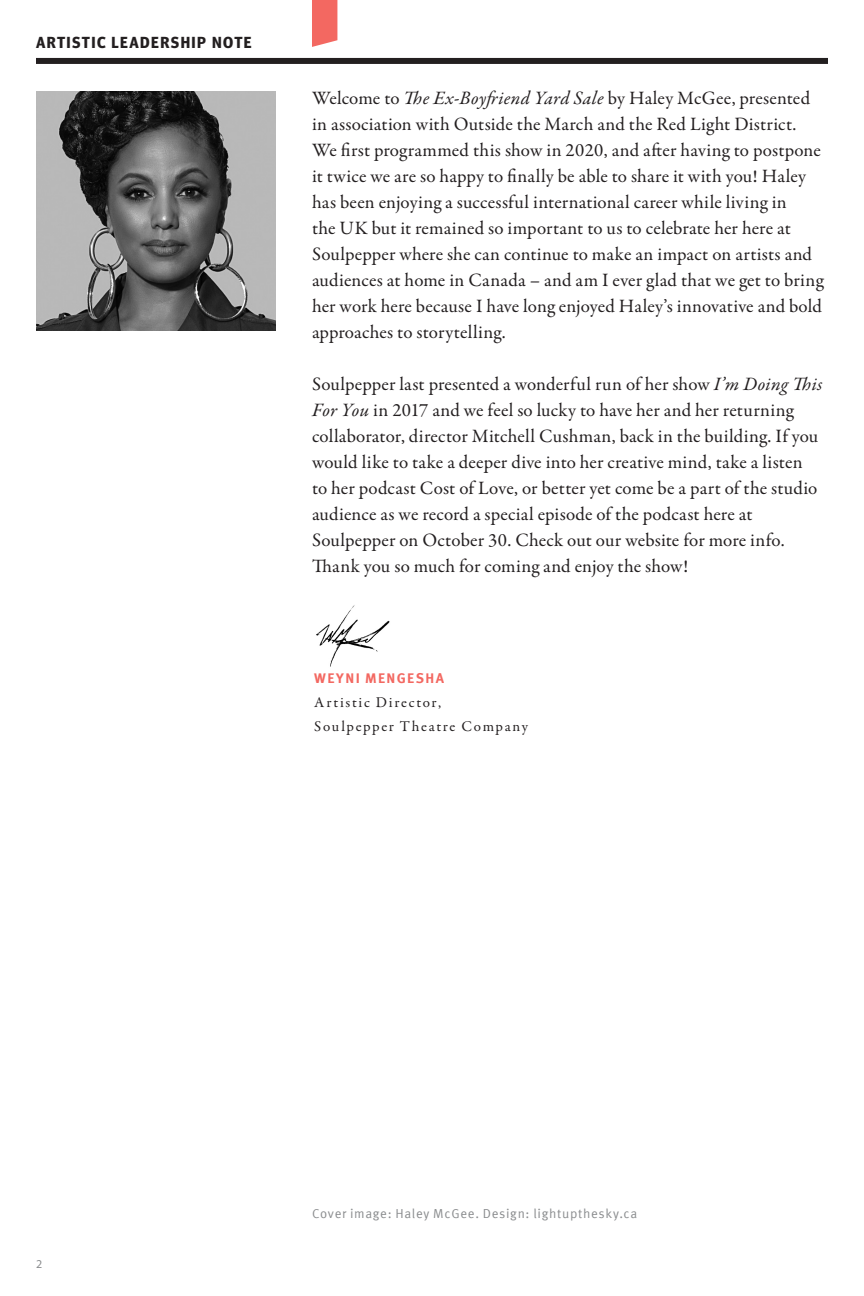
<style>
.page{position:relative;width:864px;height:1296px;background:#fff}
.page>*{position:absolute;margin:0;border:0;box-sizing:border-box;transform-origin:0 0}
.t1{font:19px/26px "Garamond Premr Pro";letter-spacing:.005em;color:#231f20}
.t2{font:700 16px "Meta Headline Pro";letter-spacing:.09em;color:#231f20}
.t3{font:15px "Garamond Premr Pro";letter-spacing:.115em;color:#231f20}
.t4{font:700 14px "Meta Pro";letter-spacing:.1em;color:#f36861}
.t5{font:13px "Meta Pro";letter-spacing:.05em;color:#8a8c8e}
.t6{font:12px "Myriad Pro";color:#8a8c8e}
.s1{font-style:italic}
</style>
<div class="page">
<svg style="left:312px;top:0;width:25px;height:47px"></svg>
<div style="left:36px;top:58px;width:792px;height:6px;background:#231f20"></div>
<img style="left:36px;top:91px;width:239px;height:239px">
<img style="left:316px;top:605px;width:74px;height:62px">
<p class="t2" style="left:36px;top:30px;width:217px">ARTISTIC LEADERSHIP NOTE</p>
<p class="t1" style="left:312px;top:85px;width:513px">Welcome to <span class="s1">The Ex-Boyfriend Yard Sale</span> by Haley McGee, presented in association with Outside the March and the Red Light District.<br>We first programmed this show in 2020, and after having to postpone it twice we are so happy to finally be able to share it with you! Haley has been enjoying a successful international career while living in<br>the UK but it remained so important to us to celebrate her here at Soulpepper where she can continue to make an impact on artists and audiences at home in Canada – and am I ever glad that we get to bring her work here because I have long enjoyed Haley’s innovative and bold approaches to storytelling.</p>
<p class="t1" style="left:312px;top:371px;width:512px">Soulpepper last presented a wonderful run of her show <span class="s1">I’m Doing This For You</span> in 2017 and we feel so lucky to have her and her returning collaborator, director Mitchell Cushman, back in the building. If you would like to take a deeper dive into her creative mind, take a listen to her podcast Cost of Love, or better yet come be a part of the studio audience as we record a special episode of the podcast here at</p>
<p class="t1" style="left:312px;top:527px;width:474px">Soulpepper on October 30. Check out our website for more info.<br>Thank you so much for coming and enjoy the show!</p>
<p class="t4" style="left:314px;top:667px;width:132px">WEYNI MENGESHA</p>
<p class="t3" style="left:314px;top:693px;width:128px">Artistic Director,</p>
<p class="t3" style="left:314px;top:717px;width:215px">Soulpepper Theatre Company</p>
<p class="t6" style="left:36px;top:1257px;width:8px">2</p>
<p class="t5" style="left:312px;top:1204px;width:327px">Cover image: Haley McGee. Design: lightupthesky.ca</p>
</div>
